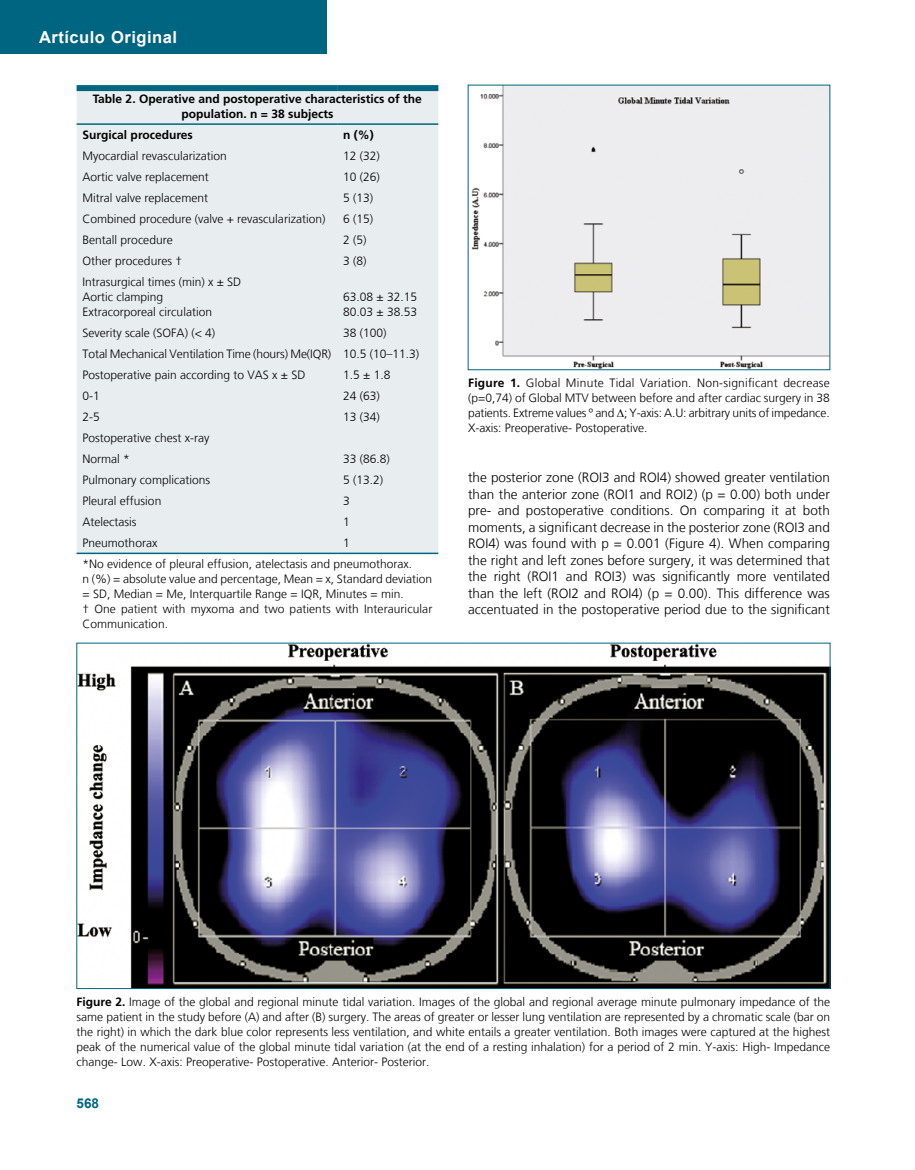
<style>
.page{position:relative;width:915px;height:1170px;background:#fff}
.page>*{position:absolute;margin:0;border:0;box-sizing:border-box;transform-origin:0 0}
.t1{font:700 16.5px "Arial";letter-spacing:.03em;color:#fff}
.t2{font:300 13.5px/16.5px "Frutiger LT";color:#000;text-align:justify}
.t3{font:700 13.5px "Arial";color:#006580}
.t4{font:300 12px/15px "Frutiger LT";color:#000}
.t5{font:700 12px/15px "Frutiger";color:#000;text-align:center}
.s1{font-family:"Frutiger";font-weight:700}
</style>
<div class="page">
<div style="left:0;top:0;width:326px;height:54px;background:#006580"></div>
<div style="left:77px;top:91px;width:361px;height:461px;background:#e8edf0"></div>
<div style="left:77px;top:85px;width:260px;height:6px;background:#006580"></div>
<div style="left:337px;top:85px;width:101px;height:6px;background:#006580"></div>
<hr style="left:77px;top:123px;width:260px;height:2px;background:#006580">
<hr style="left:337px;top:123px;width:101px;height:2px;background:#006580">
<hr style="left:77px;top:552px;width:260px;height:2px;background:#006580">
<hr style="left:337px;top:552px;width:101px;height:2px;background:#006580">
<img style="left:471px;top:87px;width:356px;height:281px">
<img style="left:79px;top:645px;width:749px;height:341px">
<h1 class="t1" style="left:39px;top:26px;width:139px">Artículo Original</h1>
<p class="t5" style="left:93px;top:91px;width:330px">Table 2. Operative and postoperative characteristics of the population. n = 38 subjects</p>
<p class="t5" style="left:83px;top:127px;width:112px">Surgical procedures</p>
<p class="t5" style="left:343px;top:127px;width:32px">n (%)</p>
<p class="t4" style="left:83px;top:149px;width:145px">Myocardial revascularization</p>
<p class="t4" style="left:343px;top:149px;width:38px">12 (32)</p>
<p class="t4" style="left:83px;top:170px;width:127px">Aortic valve replacement</p>
<p class="t4" style="left:343px;top:170px;width:38px">10 (26)</p>
<p class="t4" style="left:83px;top:191px;width:127px">Mitral valve replacement</p>
<p class="t4" style="left:343px;top:191px;width:32px">5 (13)</p>
<p class="t4" style="left:83px;top:212px;width:244px">Combined procedure (valve + revascularization)</p>
<p class="t4" style="left:343px;top:212px;width:32px">6 (15)</p>
<p class="t4" style="left:83px;top:233px;width:92px">Bentall procedure</p>
<p class="t4" style="left:343px;top:233px;width:25px">2 (5)</p>
<p class="t4" style="left:83px;top:254px;width:101px">Other procedures †</p>
<p class="t4" style="left:343px;top:254px;width:25px">3 (8)</p>
<p class="t4" style="left:83px;top:275px;width:160px">Intrasurgical times (min) x ± SD<br>Aortic clamping<br>Extracorporeal circulation</p>
<p class="t4" style="left:343px;top:290px;width:75px">63.08 ± 32.15<br>80.03 ± 38.53</p>
<p class="t4" style="left:83px;top:323px;width:338px;line-height:21px;text-indent:260px">38 (100)<br>Total Mechanical Ventilation Time (hours) Me(IQR) 10.5 (10–11.3)<br>Postoperative pain according to VAS x ± SD</p>
<p class="t4" style="left:83px;top:326px;width:134px">Severity scale (SOFA) (&lt; 4)</p>
<p class="t4" style="left:343px;top:368px;width:49px">1.5 ± 1.8</p>
<p class="t4" style="left:83px;top:389px;width:19px">0-1</p>
<p class="t4" style="left:343px;top:389px;width:38px">24 (63)</p>
<p class="t4" style="left:83px;top:410px;width:19px">2-5</p>
<p class="t4" style="left:343px;top:410px;width:38px">13 (34)</p>
<p class="t4" style="left:83px;top:428px;width:128px;line-height:21px">Postoperative chest x-ray<br>Normal *</p>
<p class="t4" style="left:343px;top:452px;width:48px">33 (86.8)</p>
<p class="t4" style="left:83px;top:473px;width:129px">Pulmonary complications</p>
<p class="t4" style="left:343px;top:473px;width:42px">5 (13.2)</p>
<p class="t4" style="left:83px;top:494px;width:80px">Pleural effusion</p>
<p class="t4" style="left:343px;top:494px;width:8px">3</p>
<p class="t4" style="left:83px;top:515px;width:55px">Atelectasis</p>
<p class="t4" style="left:343px;top:515px;width:8px">1</p>
<p class="t4" style="left:83px;top:536px;width:76px">Pneumothorax</p>
<p class="t4" style="left:83px;top:533px;width:331px;line-height:21px;text-indent:260px">1<br>*No evidence of pleural effusion, atelectasis and pneumothorax.</p>
<p class="t4" style="left:83px;top:572px;width:351px">n (%) = absolute value and percentage, Mean = x, Standard deviation = SD, Median = Me, Interquartile Range = IQR, Minutes = min.<br>† One patient with myxoma and two patients with Interauricular Communication.</p>
<p class="t4" style="left:468px;top:376px;width:363px;text-align:justify"><span class="s1">Figure 1.</span> Global Minute Tidal Variation. Non-significant decrease (p=0,74) of Global MTV between before and after cardiac surgery in 38 patients. Extreme values º and ∆; Y-axis: A.U: arbitrary units of impedance.<br>X-axis: Preoperative- Postoperative.</p>
<p class="t2" style="left:468px;top:469px;width:363px">the posterior zone (ROI3 and ROI4) showed greater ventilation than the anterior zone (ROI1 and ROI2) (p = 0.00) both under pre- and postoperative conditions. On comparing it at both moments, a significant decrease in the posterior zone (ROI3 and ROI4) was found with p = 0.001 (Figure 4). When comparing the right and left zones before surgery, it was determined that the right (ROI1 and ROI3) was significantly more ventilated than the left (ROI2 and ROI4) (p = 0.00). This difference was accentuated in the postoperative period due to the significant</p>
<p class="t4" style="left:77px;top:994px;width:754px;text-align:justify"><span class="s1">Figure 2.</span> Image of the global and regional minute tidal variation. Images of the global and regional average minute pulmonary impedance of the same patient in the study before (A) and after (B) surgery. The areas of greater or lesser lung ventilation are represented by a chromatic scale (bar on the right) in which the dark blue color represents less ventilation, and white entails a greater ventilation. Both images were captured at the highest peak of the numerical value of the global minute tidal variation (at the end of a resting inhalation) for a period of 2 min. Y-axis: High- Impedance change- Low. X-axis: Preoperative- Postoperative. Anterior- Posterior.</p>
<p class="t3" style="left:77px;top:1093px;width:24px">568</p>
</div>
